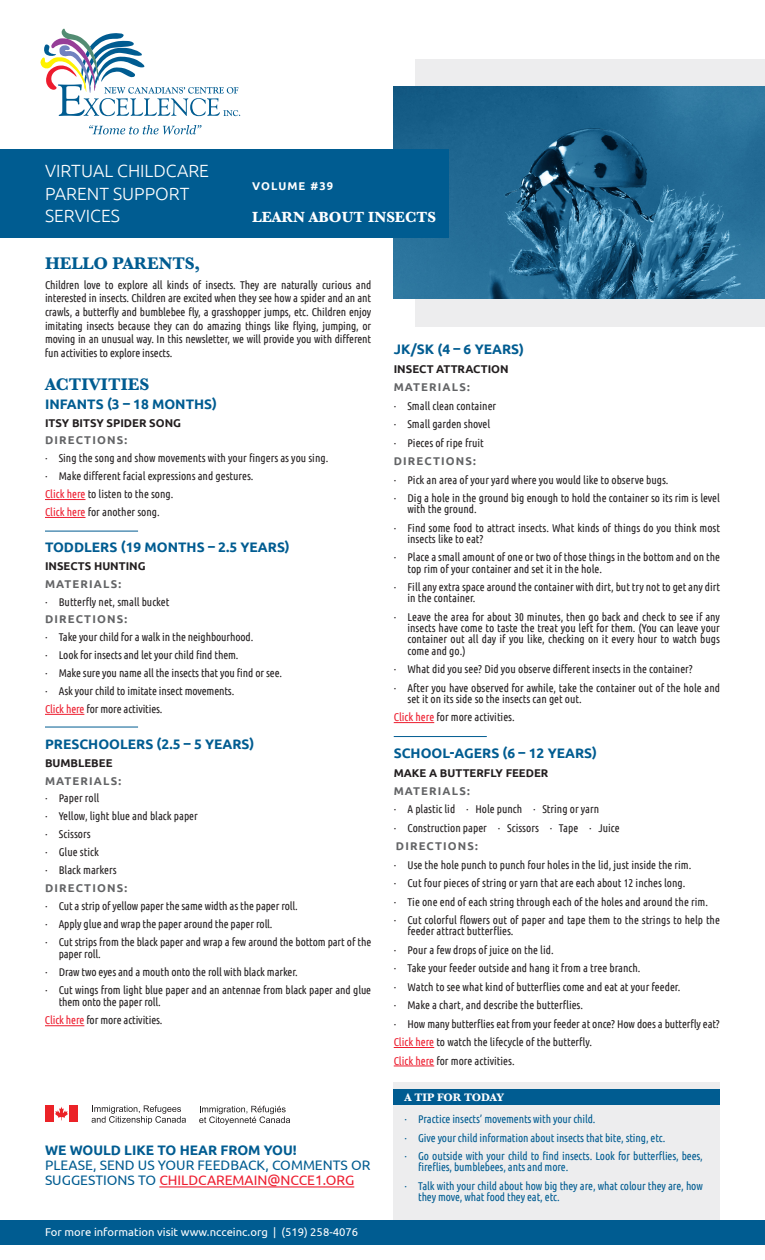
<style>
.page{position:relative;width:765px;height:1260px;background:#fff}
.page>*{position:absolute;margin:0;border:0;box-sizing:border-box;transform-origin:0 0}
.t1{font:300 17.62px/22.5px "Ubuntu";color:#fff}
.t2{font:700 17.5px "Baskerville";color:#005c91}
.t3{font:700 15.25px "Baskerville";color:#fff}
.t4{font:700 13.75px "Ubuntu";color:#005c91}
.t5{font:13.75px/15px "Ubuntu";color:#005c91}
.t6{font:11.25px/18.5px "Ubuntu Condensed";color:#231f20}
.t7{font:11.25px/18.5px "Ubuntu Condensed";letter-spacing:-.01em;color:#005c91}
.t8{font:700 11.25px "Ubuntu";letter-spacing:.1em;color:#636466}
.t9{font:700 11.25px "Ubuntu";color:#231f20}
.t10{font:11.25px "Ubuntu";color:#fff}
.t11{font:700 11.25px "Baskerville";color:#fff}
.t12{font:700 11.25px "Ubuntu";letter-spacing:.1em;color:#fff}
.s1{color:#ed1c2e}
</style>
<div class="page">
<div style="left:394px;top:1082px;width:326px;height:150px;background:#ededee"></div>
<div style="left:394px;top:1089px;width:326px;height:16px;background:#005c91"></div>
<div style="left:415px;top:59px;width:350px;height:268px;background:#ededee"></div>
<img style="left:394px;top:87px;width:371px;height:212px">
<div style="left:0;top:149px;width:448px;height:89px;background:#005c91"></div>
<div style="left:0;top:1220px;width:765px;height:25px;background:#005c91"></div>
<svg style="left:40px;top:29px;width:200px;height:87px"></svg>
<svg style="left:89px;top:125px;width:113px;height:9px"></svg>
<hr style="left:45px;top:499px;width:41px;height:1px;background:#ed1c2e">
<hr style="left:45px;top:517px;width:41px;height:1px;background:#ed1c2e">
<hr style="left:45px;top:714px;width:39px;height:1px;background:#ed1c2e">
<hr style="left:45px;top:1025px;width:39px;height:1px;background:#ed1c2e">
<hr style="left:394px;top:722px;width:40px;height:1px;background:#ed1c2e">
<hr style="left:394px;top:1047px;width:40px;height:1px;background:#ed1c2e">
<hr style="left:394px;top:1066px;width:40px;height:1px;background:#ed1c2e">
<hr style="left:45px;top:727px;width:93px;height:1px;background:#005c91">
<hr style="left:394px;top:736px;width:93px;height:1px;background:#005c91">
<hr style="left:45px;top:531px;width:93px;height:1px;background:#005c91">
<hr style="left:159px;top:1186px;width:195px;height:2px;background:#ed1c2e">
<svg style="left:92px;top:1105px;width:94px;height:19px"></svg>
<svg style="left:199px;top:1106px;width:91px;height:19px"></svg>
<svg style="left:55px;top:1107px;width:13px;height:13px"></svg>
<div style="left:45px;top:1105px;width:9px;height:17px;background:#eb2227"></div>
<div style="left:70px;top:1105px;width:8px;height:17px;background:#eb2227"></div>
<h1 class="t1" style="left:45px;top:159px;width:166px">VIRTUAL CHILDCARE<br>PARENT SUPPORT<br>SERVICES</h1>
<h2 class="t2" style="left:45px;top:251px;width:157px">HELLO PARENTS,</h2>
<p class="t12" style="left:252px;top:179px;width:83px">VOLUME #39</p>
<h3 class="t3" style="left:252px;top:207px;width:186px">LEARN ABOUT INSECTS</h3>
<p class="t6" style="left:45px;top:277px;width:328px;line-height:13.8px;text-align:justify">Children love to explore all kinds of insects. They are naturally curious and interested in insects. Children are excited when they see how a spider and an ant crawls, a butterfly and bumblebee fly, a grasshopper jumps, etc. Children enjoy imitating insects because they can do amazing things like flying, jumping, or moving in an unusual way. In this newsletter, we will provide you with different fun activities to explore insects.</p>
<p class="t4" style="left:45px;top:395px;width:174px">INFANTS (3 – 18 MONTHS)</p>
<p class="t9" style="left:45px;top:415px;width:138px">ITSY BITSY SPIDER SONG</p>
<p class="t8" style="left:45px;top:433px;width:84px">DIRECTIONS:</p>
<p class="t6" style="left:45px;top:449px;width:285px;line-height:17.9px">· Sing the song and show movements with your fingers as you sing. · Make different facial expressions and gestures.<br><span class="s1">Click here</span> to listen to the song.<br><span class="s1">Click here</span> for another song.</p>
<p class="t4" style="left:45px;top:538px;width:246px">TODDLERS (19 MONTHS – 2.5 YEARS)</p>
<p class="t9" style="left:45px;top:558px;width:102px">INSECTS HUNTING</p>
<p class="t8" style="left:45px;top:576px;width:78px">MATERIALS:</p>
<p class="t6" style="left:45px;top:592px;width:126px">· Butterfly net, small bucket</p>
<p class="t8" style="left:45px;top:612px;width:84px">DIRECTIONS:</p>
<p class="t6" style="left:45px;top:628px;width:239px;line-height:17.9px">· Take your child for a walk in the neighbourhood.<br>· Look for insects and let your child find them.<br>· Make sure you name all the insects that you find or see. · Ask your child to imitate insect movements.<br><span class="s1">Click here</span> for more activities.</p>
<p class="t4" style="left:45px;top:735px;width:211px">PRESCHOOLERS (2.5 – 5 YEARS)</p>
<p class="t9" style="left:45px;top:755px;width:69px">BUMBLEBEE</p>
<p class="t8" style="left:45px;top:773px;width:78px">MATERIALS:</p>
<p class="t6" style="left:45px;top:789px;width:154px;line-height:17.9px">· Paper roll<br>· Yellow, light blue and black paper · Scissors<br>· Glue stick<br>· Black markers</p>
<p class="t8" style="left:45px;top:881px;width:84px">DIRECTIONS:</p>
<p class="t6" style="left:45px;top:897px;width:328px;line-height:17.9px">· Cut a strip of yellow paper the same width as the paper roll.<br>· Apply glue and wrap the paper around the paper roll.<br>· Cut strips from the black paper and wrap a few around the bottom part of the</p>
<p class="t6" style="left:45px;top:945px;width:328px;line-height:17.9px;text-indent:14px">paper roll.<br>· Draw two eyes and a mouth onto the roll with black marker.<br>· Cut wings from light blue paper and an antennae from black paper and glue</p>
<p class="t6" style="left:45px;top:993px;width:119px;line-height:17.9px;text-align:right">them onto the paper roll.<br><span class="s1">Click here</span> for more activities.</p>
<h2 class="t2" style="left:45px;top:372px;width:106px">ACTIVITIES</h2>
<p class="t4" style="left:45px;top:1141px;width:253px">WE WOULD LIKE TO HEAR FROM YOU!</p>
<p class="t5" style="left:45px;top:1157px;width:327px">PLEASE, SEND US YOUR FEEDBACK, COMMENTS OR<br>SUGGESTIONS TO <span class="s1">CHILDCAREMAIN@NCCE1.ORG</span></p>
<p class="t10" style="left:45px;top:1225px;width:315px">For more information visit www.ncceinc.org | (519) 258-4076</p>
<p class="t4" style="left:394px;top:341px;width:132px">JK/SK (4 – 6 YEARS)</p>
<p class="t9" style="left:394px;top:362px;width:116px">INSECT ATTRACTION</p>
<p class="t8" style="left:394px;top:380px;width:78px">MATERIALS:</p>
<p class="t6" style="left:394px;top:396px;width:104px">· Small clean container · Small garden shovel<br>· Pieces of ripe fruit</p>
<p class="t8" style="left:394px;top:454px;width:84px">DIRECTIONS:</p>
<p class="t6" style="left:394px;top:470px;width:328px">· Pick an area of your yard where you would like to observe bugs.<br>· Dig a hole in the ground big enough to hold the container so its rim is level</p>
<p class="t6" style="left:394px;top:500px;width:328px;text-indent:14px">with the ground.<br>· Find some food to attract insects. What kinds of things do you think most</p>
<p class="t6" style="left:394px;top:529px;width:328px;text-indent:14px">insects like to eat?<br>· Place a small amount of one or two of those things in the bottom and on the</p>
<p class="t6" style="left:394px;top:559px;width:328px;text-indent:14px">top rim of your container and set it in the hole.<br>· Fill any extra space around the container with dirt, but try not to get any dirt</p>
<p class="t6" style="left:394px;top:589px;width:328px;text-indent:14px">in the container.<br>· Leave the area for about 30 minutes, then go back and check to see if any</p>
<p class="t6" style="left:407px;top:622px;width:314px;line-height:11.2px;text-align:justify">insects have come to taste the treat you left for them. (You can leave your container out all day if you like, checking on it every hour to watch bugs come and go.)</p>
<p class="t6" style="left:394px;top:659px;width:328px">· What did you see? Did you observe different insects in the container?<br>· After you have observed for awhile, take the container out of the hole and</p>
<p class="t6" style="left:394px;top:689px;width:190px;text-indent:14px">set it on its side so the insects can get out.<br><span class="s1">Click here</span> for more activities.</p>
<p class="t4" style="left:394px;top:744px;width:205px">SCHOOL-AGERS (6 – 12 YEARS)</p>
<p class="t9" style="left:394px;top:765px;width:156px">MAKE A BUTTERFLY FEEDER</p>
<p class="t8" style="left:394px;top:784px;width:78px">MATERIALS:</p>
<p class="t6" style="left:394px;top:800px;width:228px">· A plastic lid · Hole punch · String or yarn<br>· Construction paper · Scissors · Tape · Juice</p>
<p class="t8" style="left:396px;top:839px;width:84px">DIRECTIONS:</p>
<p class="t6" style="left:394px;top:855px;width:328px">· Use the hole punch to punch four holes in the lid, just inside the rim.<br>· Cut four pieces of string or yarn that are each about 12 inches long.<br>· Tie one end of each string through each of the holes and around the rim.<br>· Cut colorful flowers out of paper and tape them to the strings to help the</p>
<p class="t6" style="left:394px;top:922px;width:328px;text-indent:14px">feeder attract butterflies.<br>· Pour a few drops of juice on the lid.<br>· Take your feeder outside and hang it from a tree branch.<br>· Watch to see what kind of butterflies come and eat at your feeder.<br>· Make a chart, and describe the butterflies.<br>· How many butterflies eat from your feeder at once? How does a butterfly eat?<br><span class="s1">Click here</span> to watch the lifecycle of the butterfly.<br><span class="s1">Click here</span> for more activities.</p>
<p class="t11" style="left:404px;top:1090px;width:101px">A TIP FOR TODAY</p>
<p class="t7" style="left:404px;top:1110px;width:300px">· Practice insects’ movements with your child.<br>· Give your child information about insects that bite, sting, etc.<br>· Go outside with your child to find insects. Look for butterflies, bees,</p>
<p class="t7" style="left:404px;top:1158px;width:300px;text-indent:14px">fireflies, bumblebees, ants and more.<br>· Talk with your child about how big they are, what colour they are, how</p>
<p class="t7" style="left:418px;top:1187px;width:143px">they move, what food they eat, etc.</p>
</div>
